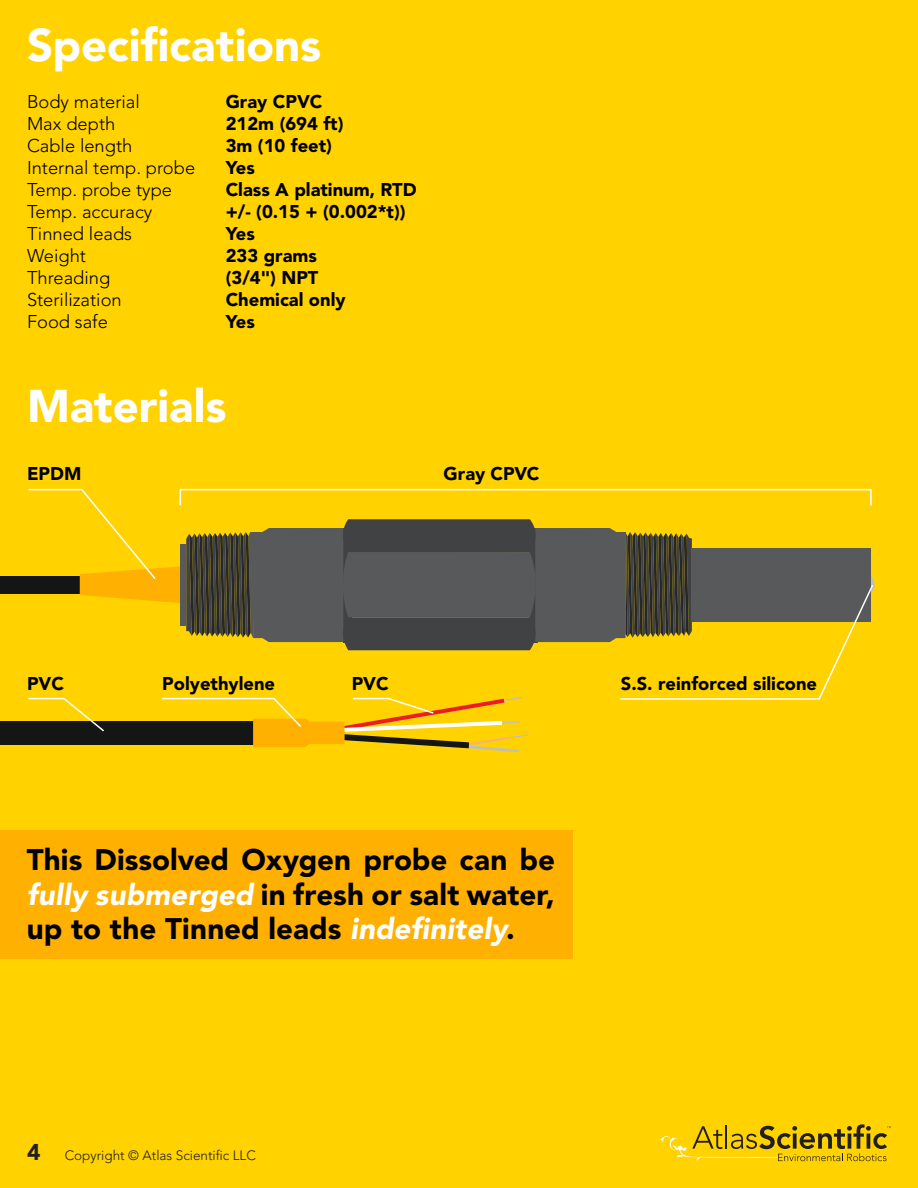
<style>
.page{position:relative;width:918px;height:1188px;background:#ffd200}
.page>*{position:absolute;margin:0;border:0;box-sizing:border-box;transform-origin:0 0}
.t1{font:900 45.45px "Avenir LT Pro";color:#fff}
.t2{font:900 29.55px/34.7px "Avenir LT Pro";color:#000;text-align:justify}
.t3{font:300 18.3px/22px "Avenir LT Pro";color:#000}
.t4{font:900 18.3px "Avenir LT Pro";color:#000}
.t5{font:900 18.3px "Avenir";color:#000}
.t6{font:300 13.5px "Avenir LT Pro";color:#231f20}
.s1{font-style:italic;color:#fff}
.s2{font-weight:900;font-size:22.65px}
</style>
<div class="page">
<div style="left:0;top:576px;width:86px;height:17px;background:#141515"></div>
<div style="left:0;top:721px;width:254px;height:24px;background:#141515"></div>
<svg style="left:27px;top:488px;width:848px;height:264px"></svg>
<div style="left:0;top:830px;width:573px;height:128px;background:#ffb001"></div>
<svg style="left:660px;top:1124px;width:231px;height:37px"></svg>
<p class="t1" style="left:27px;top:18px;width:296px">Specifications</p>
<p class="t4" style="left:226px;top:90px;width:98px">Gray CPVC</p>
<p class="t4" style="left:226px;top:112px;width:119px">212m (694 ft)</p>
<p class="t4" style="left:226px;top:134px;width:108px">3m (10 feet)</p>
<p class="t4" style="left:226px;top:156px;width:31px">Yes</p>
<p class="t4" style="left:226px;top:178px;width:192px">Class A platinum, RTD</p>
<p class="t4" style="left:226px;top:200px;width:181px">+/- (0.15 + (0.002*t))</p>
<p class="t4" style="left:226px;top:222px;width:31px">Yes</p>
<p class="t4" style="left:226px;top:244px;width:93px">233 grams</p>
<p class="t4" style="left:226px;top:266px;width:94px">(3/4") NPT</p>
<p class="t4" style="left:226px;top:288px;width:121px">Chemical only</p>
<p class="t4" style="left:226px;top:310px;width:31px">Yes</p>
<p class="t3" style="left:27px;top:90px;width:114px">Body material<br>Max depth</p>
<p class="t3" style="left:27px;top:134px;width:107px">Cable length</p>
<p class="t3" style="left:27px;top:156px;width:170px">Internal temp. probe</p>
<p class="t3" style="left:27px;top:178px;width:147px">Temp. probe type</p>
<p class="t3" style="left:27px;top:200px;width:127px">Temp. accuracy</p>
<p class="t3" style="left:27px;top:222px;width:107px">Tinned leads</p>
<p class="t3" style="left:27px;top:245px;width:61px">Weight</p>
<p class="t3" style="left:27px;top:267px;width:85px">Threading</p>
<p class="t3" style="left:27px;top:289px;width:96px">Sterilization</p>
<p class="t3" style="left:27px;top:311px;width:82px">Food safe</p>
<p class="t1" style="left:27px;top:378px;width:201px">Materials</p>
<p class="t5" style="left:27px;top:463px;width:56px">EPDM</p>
<p class="t5" style="left:444px;top:463px;width:97px">Gray CPVC</p>
<p class="t5" style="left:162px;top:672px;width:114px">Polyethylene</p>
<p class="t5" style="left:621px;top:673px;width:198px">S.S. reinforced silicone</p>
<p class="t5" style="left:27px;top:672px;width:39px">PVC</p>
<p class="t5" style="left:352px;top:672px;width:39px">PVC</p>
<p class="t2" style="left:27px;top:843px;width:530px">This Dissolved Oxygen probe can be <span class="s1">fully submerged</span> in fresh or salt water, up to the Tinned leads <span class="s1">indefinitely</span>.</p>
<p class="t6" style="left:27px;top:1148px;width:230px"><span class="s2">4</span> Copyright © Atlas Scientific LLC</p>
</div>
